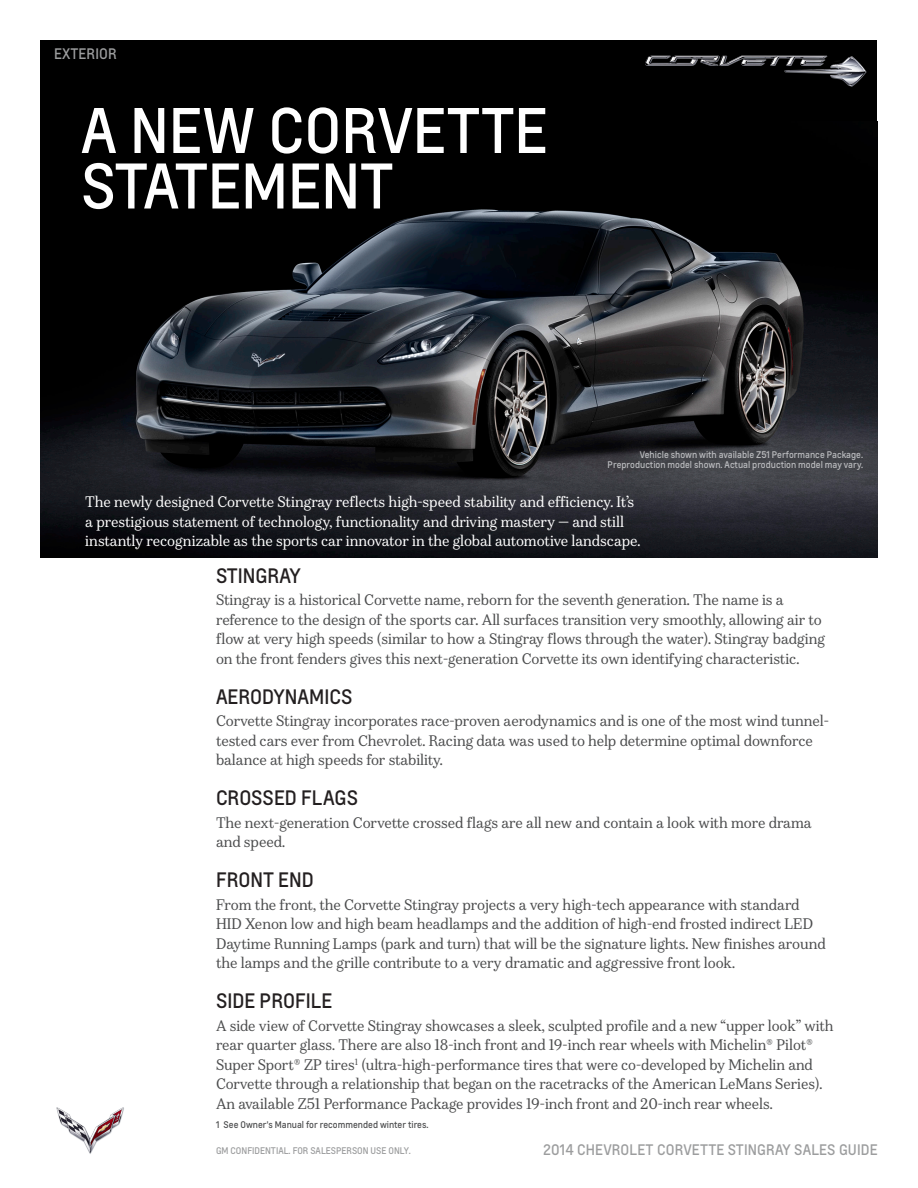
<style>
.page{position:relative;width:918px;height:1188px;background:#fff}
.page>*{position:absolute;margin:0;border:0;box-sizing:border-box;transform-origin:0 0}
.Header_4{font:60px/55.5px "Louis";color:#fff}
.Header_2{font:19.5px "Louis";color:#231f20}
.body{font:14.25px/19.5px "Durant";letter-spacing:-.005em;color:#4b4c4d}
.body-2{font:14.25px/19.5px "Durant";letter-spacing:-.005em;color:#fff}
.body-3{font:14.25px "Louis";letter-spacing:.01em;color:#9c9d9e}
.Disclaimer{font:9px "Louis";color:#bcbdc0}
.Disclaimer-2{font:9px "Louis";color:#4b4c4d}
.t1{font:9px "Louis";color:#9c9d9e}
</style>
<div class="page">
<img style="left:56px;top:1107px;width:68px;height:47px">
<div style="left:40px;top:40px;width:838px;height:517px;background:#000"></div>
<img style="left:40px;top:209px;width:838px;height:348px">
<p class="body-3" style="left:54px;top:45px;width:64px">EXTERIOR</p>
<p class="Header_4" style="left:81px;top:103px;width:468px">A NEW CORVETTE<br>STATEMENT</p>
<p class="Disclaimer" style="left:640px;top:448px;width:225px">Vehicle shown with available Z51 Performance Package.</p>
<p class="Disclaimer" style="left:608px;top:459px;width:257px">Preproduction model shown. Actual production model may vary.</p>
<p class="body-2" style="left:85px;top:493px;width:557px">The newly designed Corvette Stingray reflects high-speed stability and efficiency. It’s a prestigious statement of technology, functionality and driving mastery — and still instantly recognizable as the sports car innovator in the global automotive landscape.</p>
<p class="Header_2" style="left:216px;top:563px;width:86px">STINGRAY</p>
<p class="body" style="left:216px;top:590px;width:611px">Stingray is a historical Corvette name, reborn for the seventh generation. The name is a reference to the design of the sports car. All surfaces transition very smoothly, allowing air to flow at very high speeds (similar to how a Stingray flows through the water). Stingray badging on the front fenders gives this next-generation Corvette its own identifying characteristic.</p>
<p class="Header_2" style="left:216px;top:684px;width:138px">AERODYNAMICS</p>
<p class="body" style="left:216px;top:711px;width:614px">Corvette Stingray incorporates race-proven aerodynamics and is one of the most wind tunnel&shy;tested cars ever from Chevrolet. Racing data was used to help determine optimal downforce balance at high speeds for stability.</p>
<p class="Header_2" style="left:216px;top:785px;width:144px">CROSSED FLAGS</p>
<p class="body" style="left:216px;top:813px;width:597px">The next-generation Corvette crossed flags are all new and contain a look with more drama and speed.</p>
<p class="Header_2" style="left:216px;top:867px;width:99px">FRONT END</p>
<p class="body" style="left:216px;top:895px;width:611px">From the front, the Corvette Stingray projects a very high-tech appearance with standard HID Xenon low and high beam headlamps and the addition of high-end frosted indirect LED Daytime Running Lamps (park and turn) that will be the signature lights. New finishes around the lamps and the grille contribute to a very dramatic and aggressive front look.</p>
<p class="Header_2" style="left:216px;top:988px;width:118px">SIDE PROFILE</p>
<p class="body" style="left:216px;top:1016px;width:619px">A side view of Corvette Stingray showcases a sleek, sculpted profile and a new “upper look” with rear quarter glass. There are also 18-inch front and 19-inch rear wheels with Michelin® Pilot® Super Sport® ZP tires<sup>1</sup> (ultra-high-performance tires that were co-developed by Michelin and Corvette through a relationship that began on the racetracks of the American LeMans Series).<br>An available Z51 Performance Package provides 19-inch front and 20-inch rear wheels.</p>
<p class="Disclaimer-2" style="left:216px;top:1118px;width:214px">1 See Owner's Manual for recommended winter tires.</p>
<p class="t1" style="left:216px;top:1145px;width:196px">GM CONFIDENTIAL. FOR SALESPERSON USE ONLY.</p>
<p class="body-3" style="left:543px;top:1141px;width:336px">2014 CHEVROLET CORVETTE STINGRAY SALES GUIDE</p>
</div>
